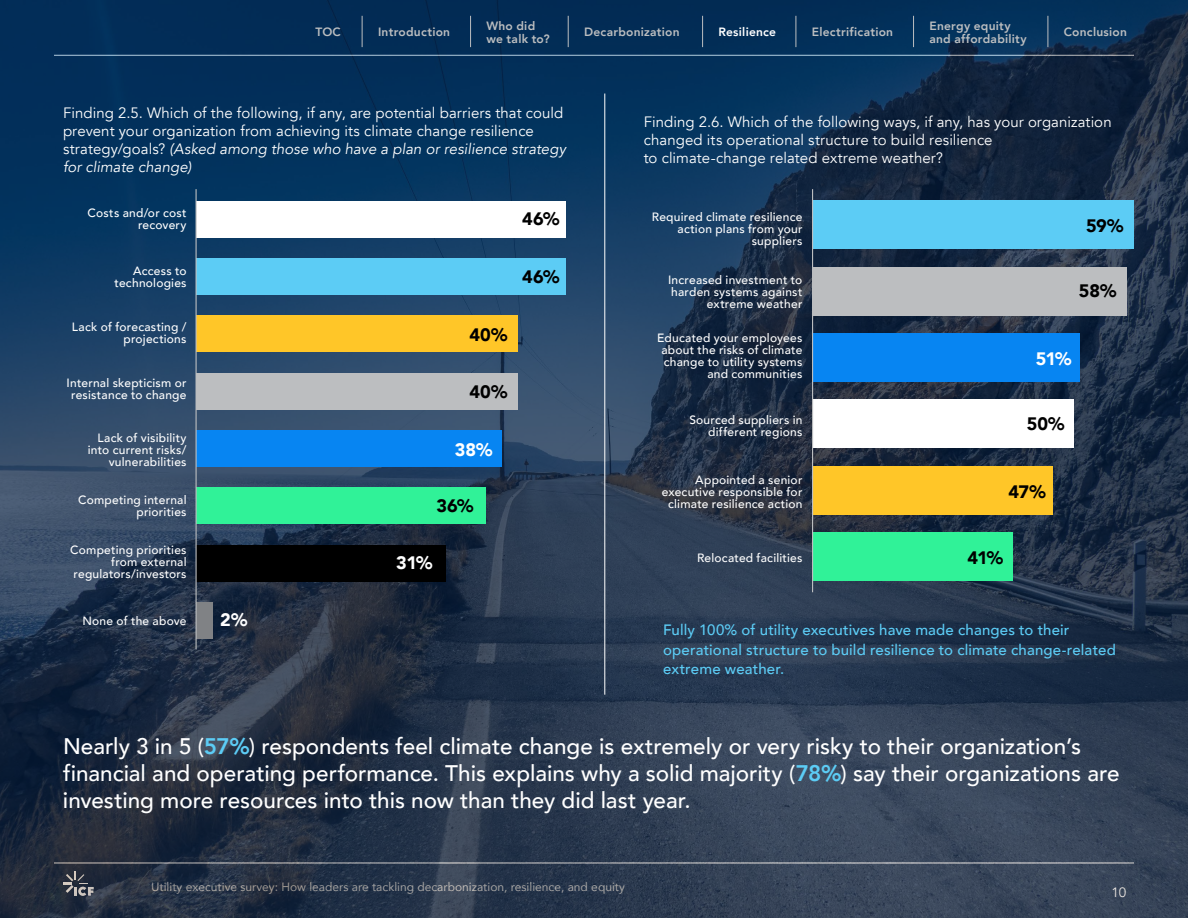
<style>
.page{position:relative;width:1188px;height:918px;background:#fff}
.page>*{position:absolute;margin:0;border:0;box-sizing:border-box;transform-origin:0 0}
.t1{font:500 22.5px/27px "Avenir";color:#fff}
.t2{font:900 18px "Avenir";letter-spacing:-.005em;color:#000}
.t3{font:900 18px "Avenir";color:#fff}
.t4{font:15px/18px "Avenir";letter-spacing:.005em;color:#fff}
.t5{font:500 15px/19.5px "Avenir";letter-spacing:.01em;color:#5cccf5}
.t6{font:13.5px "Avenir";color:#fff}
.t7{font:500 12px/12px "Avenir";letter-spacing:.02em;color:#fff;text-align:right}
.t8{font:800 12px/13.5px "Avenir";letter-spacing:.02em;color:#bcbec0}
.t9{font:12px "Avenir";color:#bcbec0}
.t10{font:800 12px "Avenir";letter-spacing:.02em;color:#fff}
.s1{font-style:italic}
.s2{font-weight:800;color:#5cccf5}
</style>
<div class="page">
<img style="left:0;top:0;width:1188px;height:918px">
<hr style="left:604px;top:94px;width:1px;height:601px;background:#fff">
<div style="left:196px;top:201px;width:370px;height:36px;background:#fff"></div>
<div style="left:196px;top:258px;width:370px;height:37px;background:#5cccf5"></div>
<div style="left:196px;top:316px;width:322px;height:36px;background:#ffc628"></div>
<div style="left:196px;top:373px;width:322px;height:36px;background:#bcbec0"></div>
<div style="left:196px;top:488px;width:290px;height:36px;background:#30f298"></div>
<div style="left:196px;top:430px;width:306px;height:37px;background:#0785f2"></div>
<div style="left:196px;top:545px;width:249px;height:36px;background:#000"></div>
<div style="left:196px;top:602px;width:16px;height:36px;background:#808285"></div>
<hr style="left:196px;top:189px;width:1px;height:460px;background:#bbbdbf">
<div style="left:813px;top:532px;width:200px;height:49px;background:#30f298"></div>
<div style="left:813px;top:466px;width:240px;height:48px;background:#ffc628"></div>
<div style="left:813px;top:400px;width:261px;height:48px;background:#fff"></div>
<div style="left:813px;top:333px;width:267px;height:49px;background:#0785f2"></div>
<div style="left:813px;top:267px;width:314px;height:48px;background:#bcbec0"></div>
<div style="left:813px;top:201px;width:321px;height:48px;background:#5cccf5"></div>
<hr style="left:812px;top:189px;width:1px;height:403px;background:#bbbdbf">
<hr style="left:362px;top:16px;width:1px;height:31px;background:#bcbec0">
<hr style="left:470px;top:16px;width:1px;height:31px;background:#bcbec0">
<hr style="left:568px;top:16px;width:1px;height:31px;background:#bcbec0">
<hr style="left:702px;top:16px;width:1px;height:31px;background:#bcbec0">
<hr style="left:796px;top:16px;width:1px;height:31px;background:#bcbec0">
<hr style="left:913px;top:16px;width:1px;height:31px;background:#bcbec0">
<hr style="left:1048px;top:16px;width:1px;height:31px;background:#bcbec0">
<p class="t8" style="left:315px;top:25px;width:27px">TOC</p>
<p class="t8" style="left:378px;top:25px;width:74px">Introduction</p>
<p class="t8" style="left:486px;top:19px;width:65px">Who did we talk to?</p>
<p class="t8" style="left:584px;top:25px;width:97px">Decarbonization</p>
<p class="t10" style="left:718px;top:23px;width:59px">Resilience</p>
<p class="t8" style="left:812px;top:25px;width:83px">Electrification</p>
<p class="t8" style="left:1064px;top:25px;width:65px">Conclusion</p>
<p class="t8" style="left:929px;top:19px;width:99px">Energy equity and affordability</p>
<p class="t4" style="left:63px;top:104px;width:504px">Finding 2.5. Which of the following, if any, are potential barriers that could prevent your organization from achieving its climate change resilience strategy/goals? <span class="s1">(Asked among those who have a plan or resilience strategy for climate change)</span></p>
<p class="t4" style="left:644px;top:113px;width:470px">Finding 2.6. Which of the following ways, if any, has your organization changed its operational structure to build resilience<br>to climate-change related extreme weather?</p>
<p class="t7" style="left:88px;top:207px;width:100px">Costs and/or cost recovery</p>
<p class="t7" style="left:115px;top:264px;width:73px">Access to technologies</p>
<p class="t7" style="left:72px;top:320px;width:116px">Lack of forecasting / projections</p>
<p class="t7" style="left:67px;top:376px;width:121px;text-align:center">Internal skepticism or resistance to change</p>
<p class="t7" style="left:88px;top:431px;width:100px">Lack of visibility into current risks/ vulnerabilities</p>
<p class="t7" style="left:78px;top:493px;width:110px">Competing internal priorities</p>
<p class="t7" style="left:70px;top:543px;width:118px">Competing priorities from external regulators/investors</p>
<p class="t7" style="left:82px;top:614px;width:106px">None of the above</p>
<h2 class="t3" style="left:220px;top:604px;width:29px">2%</h2>
<h2 class="t2" style="left:522px;top:203px;width:39px">46%</h2>
<h2 class="t2" style="left:522px;top:261px;width:39px">46%</h2>
<h2 class="t2" style="left:470px;top:320px;width:39px">40%</h2>
<h2 class="t2" style="left:470px;top:376px;width:39px">40%</h2>
<h2 class="t3" style="left:455px;top:434px;width:39px">38%</h2>
<h2 class="t2" style="left:437px;top:490px;width:38px">36%</h2>
<h2 class="t3" style="left:396px;top:547px;width:38px">31%</h2>
<p class="t7" style="left:652px;top:210px;width:152px">Required climate resilience action plans from your suppliers</p>
<p class="t7" style="left:668px;top:273px;width:136px">Increased investment to harden systems against extreme weather</p>
<p class="t7" style="left:657px;top:331px;width:147px">Educated your employees about the risks of climate change to utility systems and communities</p>
<p class="t7" style="left:689px;top:413px;width:115px">Sourced suppliers in different regions</p>
<p class="t7" style="left:662px;top:474px;width:142px">Appointed a senior executive responsible for climate resilience action</p>
<p class="t7" style="left:697px;top:551px;width:107px">Relocated facilities</p>
<h2 class="t2" style="left:1086px;top:210px;width:39px">59%</h2>
<h2 class="t2" style="left:1079px;top:275px;width:39px">58%</h2>
<h2 class="t3" style="left:1036px;top:343px;width:37px">51%</h2>
<h2 class="t2" style="left:1027px;top:408px;width:39px">50%</h2>
<h2 class="t2" style="left:1009px;top:476px;width:39px">47%</h2>
<h2 class="t2" style="left:968px;top:542px;width:37px">41%</h2>
<p class="t5" style="left:663px;top:620px;width:454px">Fully 100% of utility executives have made changes to their operational structure to build resilience to climate change-related extreme weather.</p>
<p class="t1" style="left:63px;top:732px;width:1058px">Nearly 3 in 5 (<span class="s2">57%</span>) respondents feel climate change is extremely or very risky to their organization’s financial and operating performance. This explains why a solid majority (<span class="s2">78%</span>) say their organizations are investing more resources into this now than they did last year.</p>
<p class="t9" style="left:151px;top:878px;width:475px">Utility executive survey: How leaders are tackling decarbonization, resilience, and equity</p>
<p class="t6" style="left:1111px;top:885px;width:17px">10</p>
</div>
